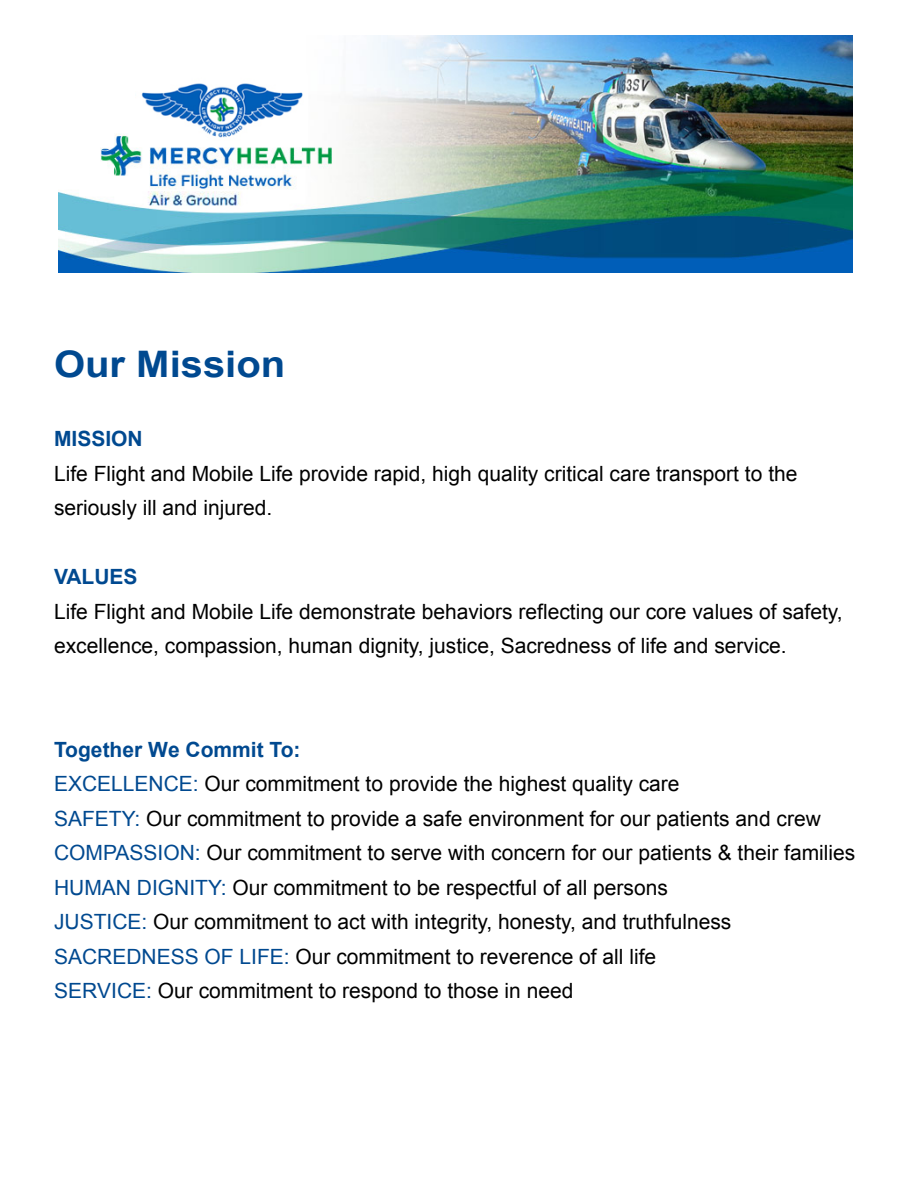
<style>
.page{position:relative;width:918px;height:1188px;background:#fff}
.page>*{position:absolute;margin:0;border:0;box-sizing:border-box;transform-origin:0 0}
.t1{font:700 36.6px "Arial";color:#004990;scale:1.09 1}
.t2{font:21px/34.5px "Arial";color:#000}
.t3{font:700 21px "Arial";color:#004990}
.s1{font-weight:700;color:#004990}
.s2{color:#004990}
</style>
<div class="page">
<img style="left:59px;top:35px;width:794px;height:238px">
<h1 class="t1" style="left:54px;top:340px;width:214px">Our Mission</h1>
<p class="t3" style="left:54px;top:425px;width:90px">MISSION</p>
<p class="t2" style="left:54px;top:456px;width:745px">Life Flight and Mobile Life provide rapid, high quality critical care transport to the seriously ill and injured.</p>
<p class="t3" style="left:54px;top:563px;width:85px">VALUES</p>
<p class="t2" style="left:54px;top:594px;width:790px">Life Flight and Mobile Life demonstrate behaviors reflecting our core values of safety, excellence, compassion, human dignity, justice, Sacredness of life and service.</p>
<p class="t2" style="left:54px;top:732px;width:803px"><span class="s1">Together We Commit To:<br></span><span class="s2">EXCELLENCE:</span> Our commitment to provide the highest quality care<br><span class="s2">SAFETY:</span> Our commitment to provide a safe environment for our patients and crew <span class="s2">COMPASSION:</span> Our commitment to serve with concern for our patients &amp; their families <span class="s2">HUMAN DIGNITY:</span> Our commitment to be respectful of all persons<br><span class="s2">JUSTICE:</span> Our commitment to act with integrity, honesty, and truthfulness <span class="s2">SACREDNESS OF LIFE:</span> Our commitment to reverence of all life<br><span class="s2">SERVICE:</span> Our commitment to respond to those in need</p>
</div>
